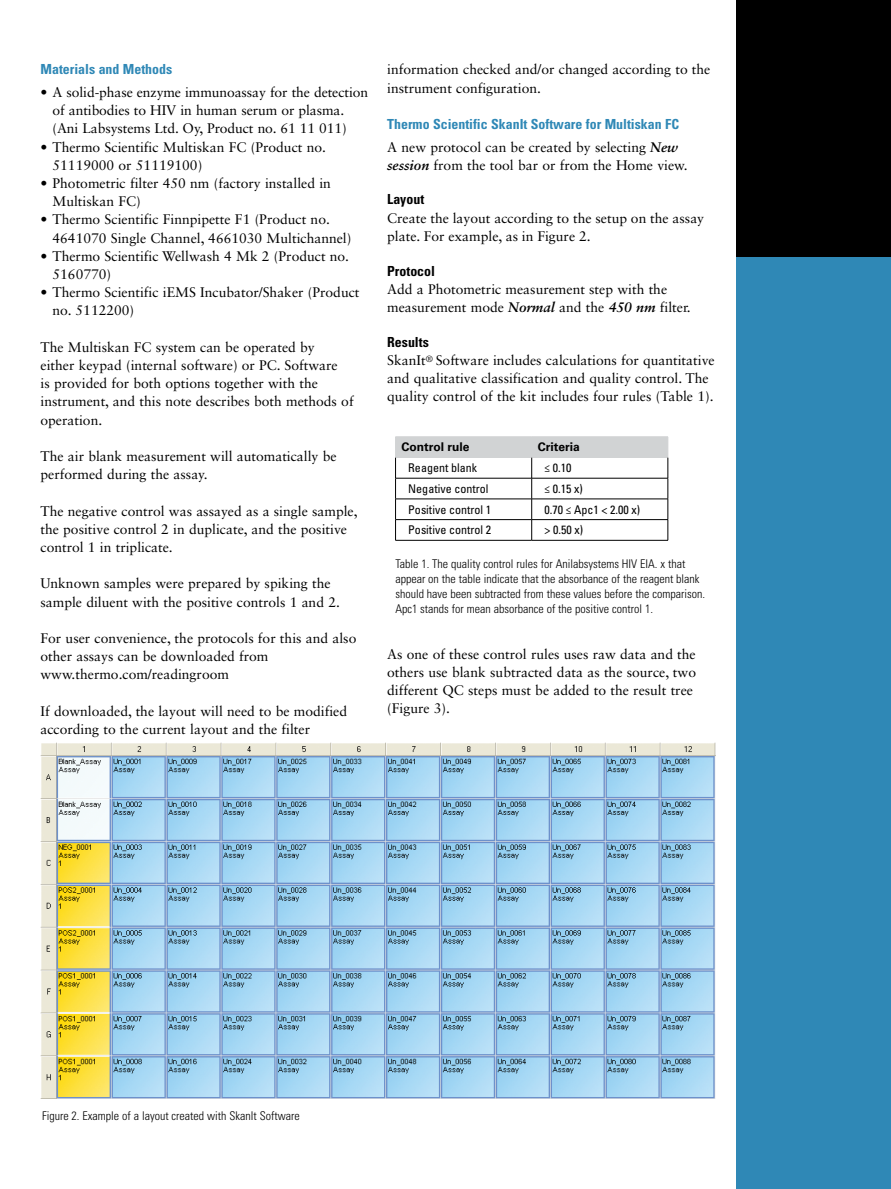
<style>
.page{position:relative;width:891px;height:1189px;background:#fff}
.page>*{position:absolute;margin:0;border:0;box-sizing:border-box;transform-origin:0 0}
.t1{font:13.8px/18.1px "Sabon LT Std";color:#000}
.t2{font:700 condensed 13.8px "Univers LT Std";color:#2f88b6}
.t3{font:700 condensed 13.8px "Univers LT Std";color:#000}
.t4{font:300 condensed 12px/15px "Univers LT Std";color:#000}
.t5{font:condensed 12px "Univers LT Std";color:#000}
.t6{font:700 12px "Univers LT Std";color:#000}
.s1{font-weight:700;font-style:italic}
</style>
<div class="page">
<div style="left:736px;top:153px;width:154px;height:1035px;background:#2f88b6"></div>
<div style="left:736px;top:0;width:154px;height:256px;background:#000"></div>
<img style="left:41px;top:742px;width:674px;height:356px">
<svg style="left:395px;top:436px;width:273px;height:104px"></svg>
<hr style="left:395px;top:540px;width:136px;height:1px;background:#000">
<hr style="left:531px;top:540px;width:137px;height:1px;background:#000">
<p class="t2" style="left:40px;top:61px;width:133px">Materials and Methods</p>
<p class="t1" style="left:52px;top:83px;width:317px;text-indent:-12px">• A solid-phase enzyme immunoassay for the detection of antibodies to HIV in human serum or plasma. (Ani Labsystems Ltd. Oy, Product no. 61 11 011)</p>
<p class="t1" style="left:52px;top:137px;width:275px;text-indent:-12px">• Thermo Scientific Multiskan FC (Product no.<br>51119000 or 51119100)</p>
<p class="t1" style="left:52px;top:174px;width:280px;text-indent:-12px">• Photometric filter 450 nm (factory installed in<br>Multiskan FC)</p>
<p class="t1" style="left:52px;top:210px;width:300px;text-indent:-12px">• Thermo Scientific Finnpipette F1 (Product no.<br>4641070 Single Channel, 4661030 Multichannel)</p>
<p class="t1" style="left:52px;top:247px;width:298px;text-indent:-12px">• Thermo Scientific Wellwash 4 Mk 2 (Product no.<br>5160770)</p>
<p class="t1" style="left:52px;top:283px;width:308px;text-indent:-12px">• Thermo Scientific iEMS Incubator/Shaker (Product no. 5112200)</p>
<p class="t1" style="left:40px;top:337px;width:314px">The Multiskan FC system can be operated by<br>either keypad (internal software) or PC. Software<br>is provided for both options together with the instrument, and this note describes both methods of operation.</p>
<p class="t1" style="left:40px;top:447px;width:298px">The air blank measurement will automatically be performed during the assay.</p>
<p class="t1" style="left:40px;top:501px;width:318px">The negative control was assayed as a single sample, the positive control 2 in duplicate, and the positive control 1 in triplicate.</p>
<p class="t1" style="left:40px;top:574px;width:301px">Unknown samples were prepared by spiking the sample diluent with the positive controls 1 and 2.</p>
<p class="t1" style="left:40px;top:629px;width:317px">For user convenience, the protocols for this and also other assays can be downloaded from www.thermo.com/readingroom</p>
<p class="t1" style="left:40px;top:701px;width:308px">If downloaded, the layout will need to be modified according to the current layout and the filter</p>
<p class="t1" style="left:387px;top:60px;width:325px">information checked and/or changed according to the instrument configuration.</p>
<p class="t2" style="left:387px;top:116px;width:293px">Thermo Scientific SkanIt Software for Multiskan FC</p>
<p class="t1" style="left:387px;top:137px;width:302px">A new protocol can be created by selecting <span class="s1">New session</span> from the tool bar or from the Home view.</p>
<p class="t3" style="left:387px;top:191px;width:38px">Layout</p>
<p class="t1" style="left:387px;top:208px;width:318px">Create the layout according to the setup on the assay plate. For example, as in Figure 2.</p>
<p class="t3" style="left:387px;top:262px;width:49px">Protocol</p>
<p class="t1" style="left:387px;top:280px;width:305px">Add a Photometric measurement step with the measurement mode <span class="s1">Normal</span> and the <span class="s1">450 nm</span> filter.</p>
<p class="t3" style="left:387px;top:333px;width:43px">Results</p>
<p class="t1" style="left:387px;top:351px;width:329px">SkanIt<sup>®</sup> Software includes calculations for quantitative and qualitative classification and quality control. The quality control of the kit includes four rules (Table 1).</p>
<p class="t6" style="left:401px;top:440px;width:70px">Control rule</p>
<p class="t6" style="left:537px;top:440px;width:44px">Criteria</p>
<p class="t5" style="left:408px;top:460px;width:70px">Reagent blank</p>
<p class="t5" style="left:544px;top:460px;width:28px">≤ 0.10</p>
<p class="t5" style="left:408px;top:481px;width:81px">Negative control</p>
<p class="t5" style="left:544px;top:481px;width:40px">≤ 0.15 x)</p>
<p class="t5" style="left:408px;top:501px;width:84px">Positive control 1</p>
<p class="t5" style="left:544px;top:501px;width:97px">0.70 ≤ Apc1 &lt; 2.00 x)</p>
<p class="t5" style="left:408px;top:522px;width:84px">Positive control 2</p>
<p class="t5" style="left:544px;top:522px;width:40px">&gt; 0.50 x)</p>
<p class="t4" style="left:395px;top:556px;width:311px">Table 1. The quality control rules for Anilabsystems HIV EIA. x that appear on the table indicate that the absorbance of the reagent blank should have been subtracted from these values before the comparison.<br>Apc1 stands for mean absorbance of the positive control 1.</p>
<p class="t1" style="left:387px;top:644px;width:310px">As one of these control rules uses raw data and the others use blank subtracted data as the source, two different QC steps must be added to the result tree (Figure 3).</p>
<p class="t4" style="left:42px;top:1107px;width:259px">Figure 2. Example of a layout created with SkanIt Software</p>
</div>
